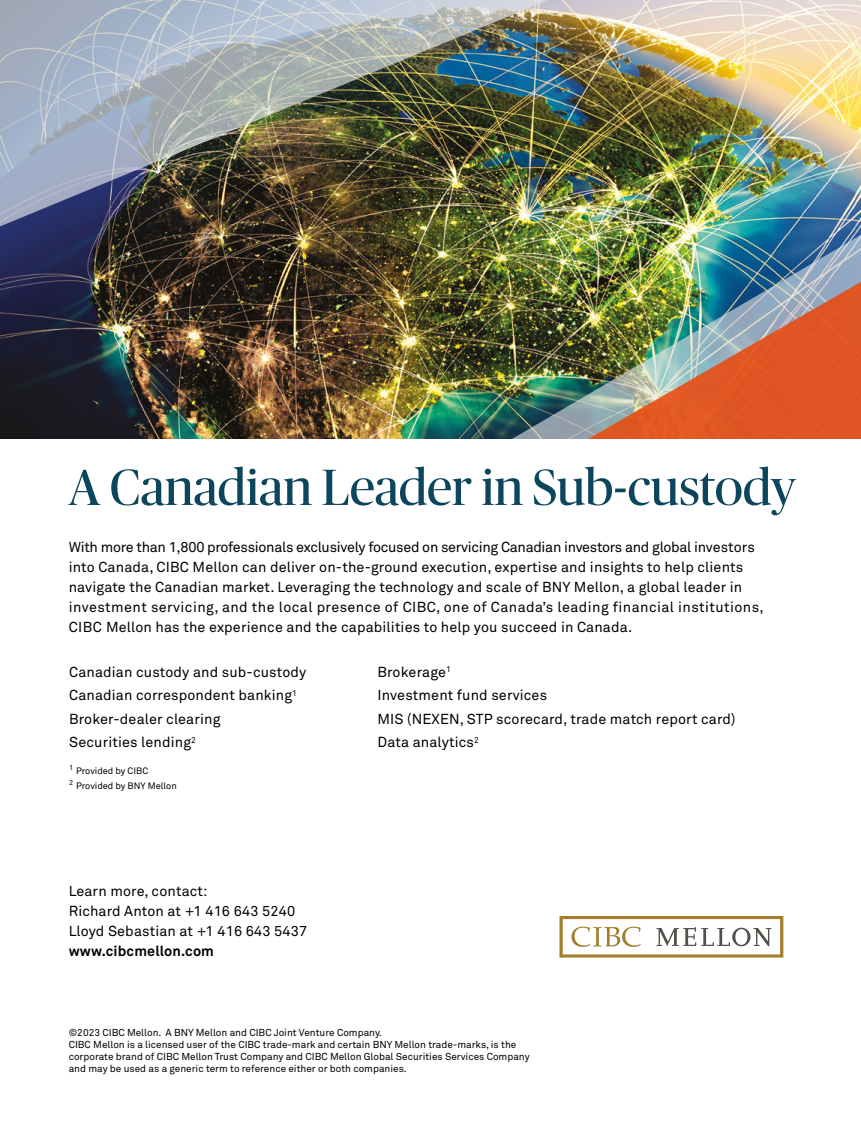
<style>
.page{position:relative;width:861px;height:1134px;background:#fff}
.page>*{position:absolute;margin:0;border:0;box-sizing:border-box;transform-origin:0 0}
.t1{font:50.85px "Publico Banner";color:#0c465d}
.t2{font:14.4px/20px "Akkurat Pro";letter-spacing:.01em;color:#000}
.t3{font:10.05px/12px "Akkurat Pro";color:#000}
.t4{font:9.3px/14.9px "Akkurat Pro";color:#000}
.s1{font-weight:700}
</style>
<div class="page">
<img style="left:0;top:0;width:861px;height:439px">
<img style="left:0;top:0;width:677px;height:285px">
<img style="left:456px;top:134px;width:92px;height:305px">
<img style="left:548px;top:129px;width:313px;height:310px">
<div style="left:560px;top:916px;width:223px;height:42px;border:3px solid #a27e2d"></div>
<svg style="left:571px;top:927px;width:70px;height:20px"></svg>
<svg style="left:657px;top:927px;width:114px;height:19px"></svg>
<p class="t1" style="left:69px;top:453px;width:728px">A Canadian Leader in Sub-custody</p>
<p class="t2" style="left:69px;top:537px;width:697px">With more than 1,800 professionals exclusively focused on servicing Canadian investors and global investors into Canada, CIBC Mellon can deliver on-the-ground execution, expertise and insights to help clients navigate the Canadian market. Leveraging the technology and scale of BNY Mellon, a global leader in investment servicing, and the local presence of CIBC, one of Canada’s leading financial institutions, CIBC Mellon has the experience and the capabilities to help you succeed in Canada.</p>
<p class="t2" style="left:69px;top:662px;width:239px">Canadian custody and sub-custody</p>
<p class="t2" style="left:378px;top:662px;width:75px">Brokerage<sup>1</sup></p>
<p class="t2" style="left:69px;top:685px;width:229px">Canadian correspondent banking<sup>1</sup></p>
<p class="t2" style="left:378px;top:685px;width:171px">Investment fund services</p>
<p class="t2" style="left:69px;top:709px;width:153px">Broker-dealer clearing</p>
<p class="t2" style="left:378px;top:709px;width:359px">MIS (NEXEN, STP scorecard, trade match report card)</p>
<p class="t2" style="left:69px;top:732px;width:128px">Securities lending<sup>2</sup></p>
<p class="t2" style="left:378px;top:732px;width:103px">Data analytics<sup>2</sup></p>
<p class="t4" style="left:69px;top:763px;width:109px"><sup>1</sup> Provided by CIBC<br><sup>2</sup> Provided by BNY Mellon</p>
<p class="t2" style="left:69px;top:881px;width:240px">Learn more, contact:<br>Richard Anton at +1 416 643 5240<br>Lloyd Sebastian at +1 416 643 5437 <span class="s1">www.cibcmellon.com</span></p>
<p class="t3" style="left:69px;top:1026px;width:463px">©2023 CIBC Mellon. A BNY Mellon and CIBC Joint Venture Company.<br>CIBC Mellon is a licensed user of the CIBC trade-mark and certain BNY Mellon trade-marks, is the corporate brand of CIBC Mellon Trust Company and CIBC Mellon Global Securities Services Company and may be used as a generic term to reference either or both companies.</p>
</div>
